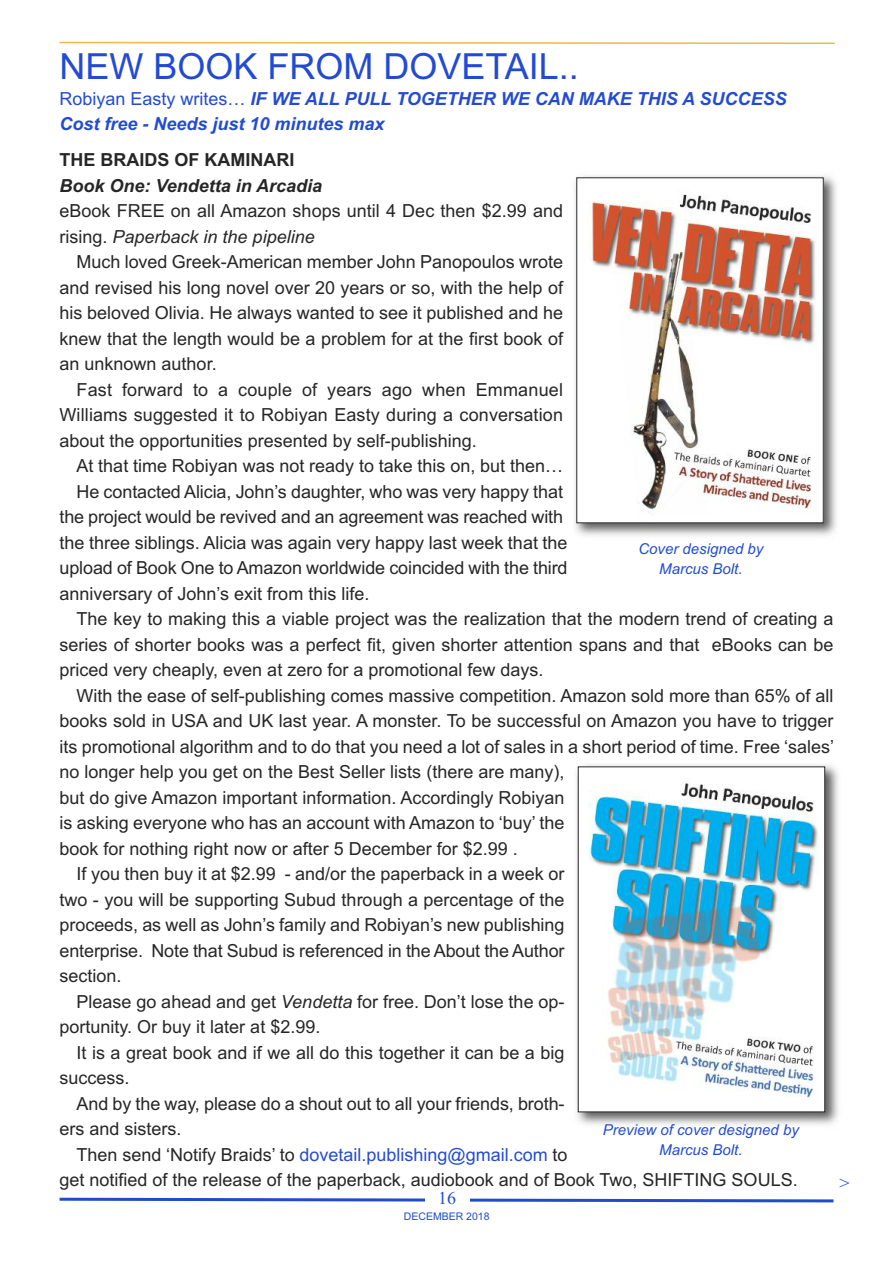
<style>
.page{position:relative;width:893px;height:1263px;background:#fff}
.page>*{position:absolute;margin:0;border:0;box-sizing:border-box;transform-origin:0 0}
.t1{font:36px "Arial";color:#234bd1}
.t2{font:18px/25.5px "Arial";color:#272627;text-align:justify}
.t3{font:italic 700 18px/25.5px "Arial";color:#234bd1}
.t4{font:18px "Arial";color:#234bd1}
.t5{font:italic 700 18px "Arial";color:#272627}
.t6{font:700 18px "Arial";color:#272627}
.t7{font:18px "Times New Roman";color:#224acc}
.t8{font:italic 18px "Times New Roman";color:#234bd1}
.t9{font:italic 15px/19.5px "Arial";color:#234bd1;text-align:center}
.t10{font:10.5px "Arial";color:#224acc}
.s1{font-weight:400;font-style:normal}
.s2{font-style:italic}
.s3{color:#272627}
</style>
<div class="page">
<svg style="left:59px;top:1197px;width:775px;height:6px"></svg>
<div style="left:425px;top:1192px;width:44px;height:37px;background:#fff"></div>
<svg style="left:59px;top:41px;width:776px;height:3px"></svg>
<img style="left:575px;top:175px;width:262px;height:361px">
<img style="left:579px;top:180px;width:242px;height:341px">
<img style="left:577px;top:764px;width:262px;height:361px">
<img style="left:580px;top:769px;width:243px;height:341px">
<div style="left:578px;top:767px;width:247px;height:345px;border:1px solid #272627"></div>
<h1 class="t1" style="left:60px;top:46px;width:521px">NEW BOOK FROM DOVETAIL..</h1>
<p class="t3" style="left:60px;top:86px;width:729px"><span class="s1">Robiyan Easty writes…</span> IF WE ALL PULL TOGETHER WE CAN MAKE THIS A SUCCESS<br>Cost free - Needs just 10 minutes max</p>
<p class="t6" style="left:60px;top:150px;width:236px">THE BRAIDS OF KAMINARI</p>
<p class="t5" style="left:60px;top:175px;width:264px">Book One: Vendetta in Arcadia</p>
<p class="t2" style="left:60px;top:198px;width:505px">eBook FREE on all Amazon shops until 4 Dec then $2.99 and rising. <span class="s2">Paperback in the pipeline</span></p>
<p class="t2" style="left:60px;top:249px;width:505px;text-indent:17px">Much loved Greek-American member John Panopoulos wrote and revised his long novel over 20 years or so, with the help of his beloved Olivia. He always wanted to see it published and he knew that the length would be a problem for at the first book of an unknown author.</p>
<p class="t2" style="left:60px;top:377px;width:505px;text-indent:17px">Fast forward to a couple of years ago when Emmanuel Williams suggested it to Robiyan Easty during a conversation about the opportunities presented by self-publishing.</p>
<p class="t2" style="left:77px;top:453px;width:488px">At that time Robiyan was not ready to take this on, but then…</p>
<p class="t2" style="left:77px;top:479px;width:488px">He contacted Alicia, John’s daughter, who was very happy that</p>
<p class="t2" style="left:60px;top:504px;width:505px">the project would be revived and an agreement was reached with</p>
<p class="t2" style="left:60px;top:530px;width:510px">the three siblings. Alicia was again very happy last week that the</p>
<p class="t2" style="left:60px;top:555px;width:510px">upload of Book One to Amazon worldwide coincided with the third</p>
<p class="t2" style="left:60px;top:581px;width:311px">anniversary of John’s exit from this life.</p>
<p class="t2" style="left:77px;top:606px;width:758px">The key to making this a viable project was the realization that the modern trend of creating a</p>
<p class="t2" style="left:60px;top:632px;width:775px">series of shorter books was a perfect fit, given shorter attention spans and that eBooks can be</p>
<p class="t2" style="left:60px;top:657px;width:485px">priced very cheaply, even at zero for a promotional few days.</p>
<p class="t2" style="left:77px;top:683px;width:758px">With the ease of self-publishing comes massive competition. Amazon sold more than 65% of all</p>
<p class="t2" style="left:60px;top:708px;width:775px">books sold in USA and UK last year. A monster. To be successful on Amazon you have to trigger</p>
<p class="t2" style="left:60px;top:734px;width:776px">its promotional algorithm and to do that you need a lot of sales in a short period of time. Free ‘sales’</p>
<p class="t2" style="left:60px;top:759px;width:506px">no longer help you get on the Best Seller lists (there are many),</p>
<p class="t2" style="left:60px;top:785px;width:506px">but do give Amazon important information. Accordingly Robiyan</p>
<p class="t2" style="left:60px;top:810px;width:506px">is asking everyone who has an account with Amazon to ‘buy’ the</p>
<p class="t2" style="left:60px;top:836px;width:460px">book for nothing right now or after 5 December for $2.99 .</p>
<p class="t2" style="left:77px;top:861px;width:489px">If you then buy it at $2.99 - and/or the paperback in a week or</p>
<p class="t2" style="left:60px;top:887px;width:506px">two - you will be supporting Subud through a percentage of the</p>
<p class="t2" style="left:60px;top:912px;width:506px">proceeds, as well as John’s family and Robiyan’s new publishing</p>
<p class="t2" style="left:60px;top:938px;width:506px">enterprise. Note that Subud is referenced in the About the Author</p>
<p class="t2" style="left:60px;top:963px;width:64px">section.</p>
<p class="t2" style="left:77px;top:989px;width:489px">Please go ahead and get <span class="s2">Vendetta</span> for free. Don’t lose the op-</p>
<p class="t2" style="left:60px;top:1014px;width:262px">portunity. Or buy it later at $2.99.</p>
<p class="t2" style="left:77px;top:1040px;width:489px">It is a great book and if we all do this together it can be a big</p>
<p class="t2" style="left:60px;top:1065px;width:72px">success.</p>
<p class="t2" style="left:77px;top:1091px;width:489px">And by the way, please do a shout out to all your friends, broth-</p>
<p class="t2" style="left:60px;top:1116px;width:124px">ers and sisters.</p>
<p class="t4" style="left:77px;top:1144px;width:493px"><span class="s3">Then send ‘Notify Braids’ to</span> dovetail.publishing@gmail.com <span class="s3">to</span></p>
<p class="t2" style="left:60px;top:1167px;width:740px">get notified of the release of the paperback, audiobook and of Book Two, SHIFTING SOULS.</p>
<p class="t7" style="left:438px;top:1188px;width:19px">16</p>
<p class="t10" style="left:404px;top:1210px;width:87px">DECEMBER 2018</p>
<p class="t9" style="left:638px;top:539px;width:127px">Cover designed by<br>Marcus Bolt.</p>
<p class="t9" style="left:603px;top:1120px;width:197px">Preview of cover designed by<br>Marcus Bolt.</p>
<p class="t8" style="left:839px;top:1172px;width:14px">&gt;</p>
</div>
